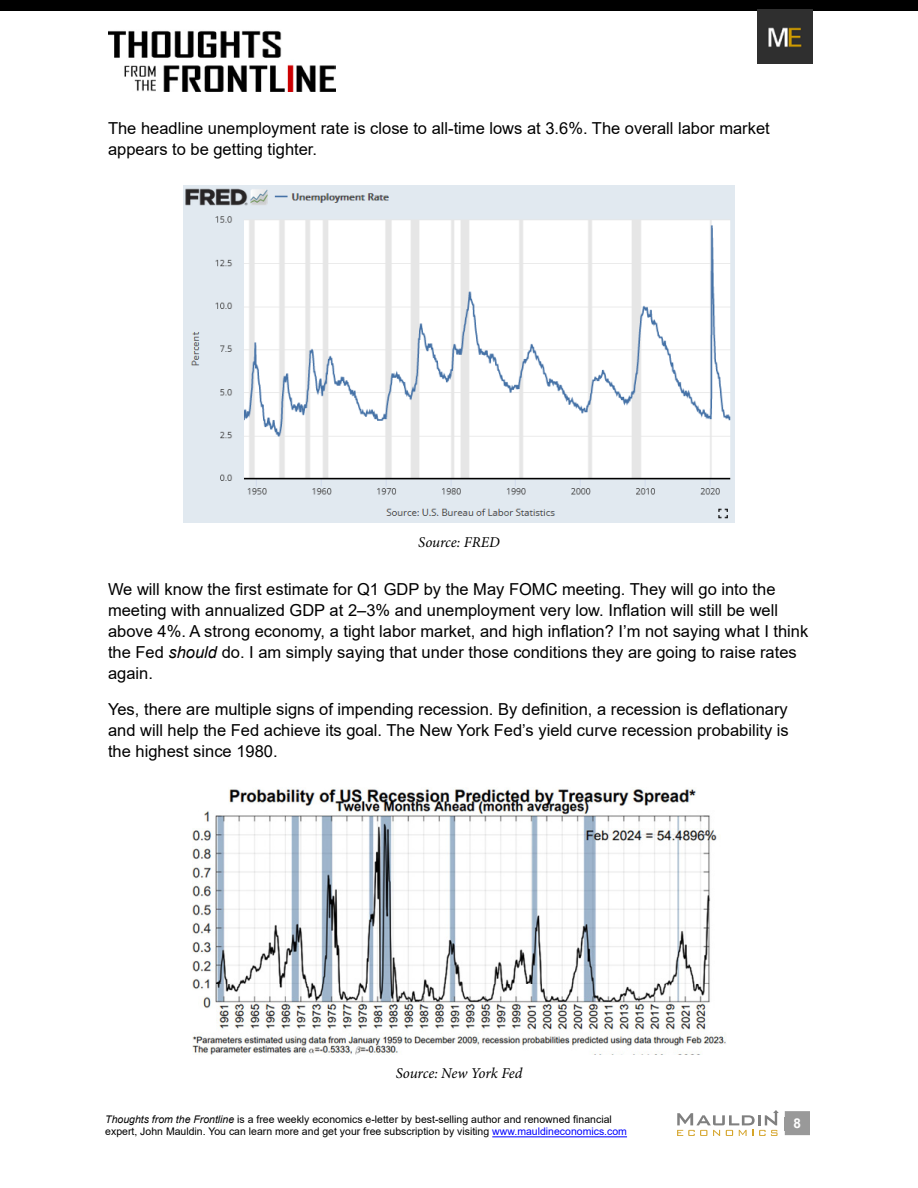
<style>
.page{position:relative;width:918px;height:1188px;background:#fff}
.page>*{position:absolute;margin:0;border:0;box-sizing:border-box;transform-origin:0 0}
.t1{font:16.5px/21px "Arial";color:#000}
.t2{font:italic 15px "Minion Pro";letter-spacing:-.01em;color:#000}
.t3{font:700 13.5px "Arial";color:#fff}
.t4{font:10.5px/12.6px "Arial";color:#000}
.s1{font-style:italic}
.s2{color:#00f}
</style>
<div class="page">
<div style="left:785px;top:1111px;width:25px;height:24px;background:#999"></div>
<hr style="left:492px;top:1136px;width:135px;height:1px;background:#00f">
<img style="left:108px;top:30px;width:228px;height:62px">
<div style="left:0;top:0;width:918px;height:11px;background:#000"></div>
<img style="left:758px;top:9px;width:55px;height:55px">
<svg style="left:677px;top:1110px;width:102px;height:26px"></svg>
<img style="left:184px;top:186px;width:550px;height:336px">
<img style="left:192px;top:789px;width:534px;height:265px">
<p class="t1" style="left:108px;top:118px;width:663px">The headline unemployment rate is close to all-time lows at 3.6%. The overall labor market appears to be getting tighter.</p>
<p class="t2" style="left:418px;top:532px;width:83px">Source: FRED</p>
<p class="t1" style="left:108px;top:579px;width:702px">We will know the first estimate for Q1 GDP by the May FOMC meeting. They will go into the meeting with annualized GDP at 2‒3% and unemployment very low. Inflation will still be well above 4%. A strong economy, a tight labor market, and high inflation? I’m not saying what I think the Fed <span class="s1">should</span> do. I am simply saying that under those conditions they are going to raise rates again.</p>
<p class="t1" style="left:108px;top:699px;width:682px;text-align:justify">Yes, there are multiple signs of impending recession. By definition, a recession is deflationary and will help the Fed achieve its goal. The New York Fed’s yield curve recession probability is the highest since 1980.</p>
<p class="t2" style="left:396px;top:1063px;width:128px">Source: New York Fed</p>
<p class="t4" style="left:105px;top:1113px;width:523px"><span class="s1">Thoughts from the Frontline</span> is a free weekly economics e-letter by best-selling author and renowned financial expert, John Mauldin. You can learn more and get your free subscription by visiting <span class="s2">www.mauldineconomics.com</span></p>
<p class="t3" style="left:794px;top:1113px;width:9px">8</p>
</div>
